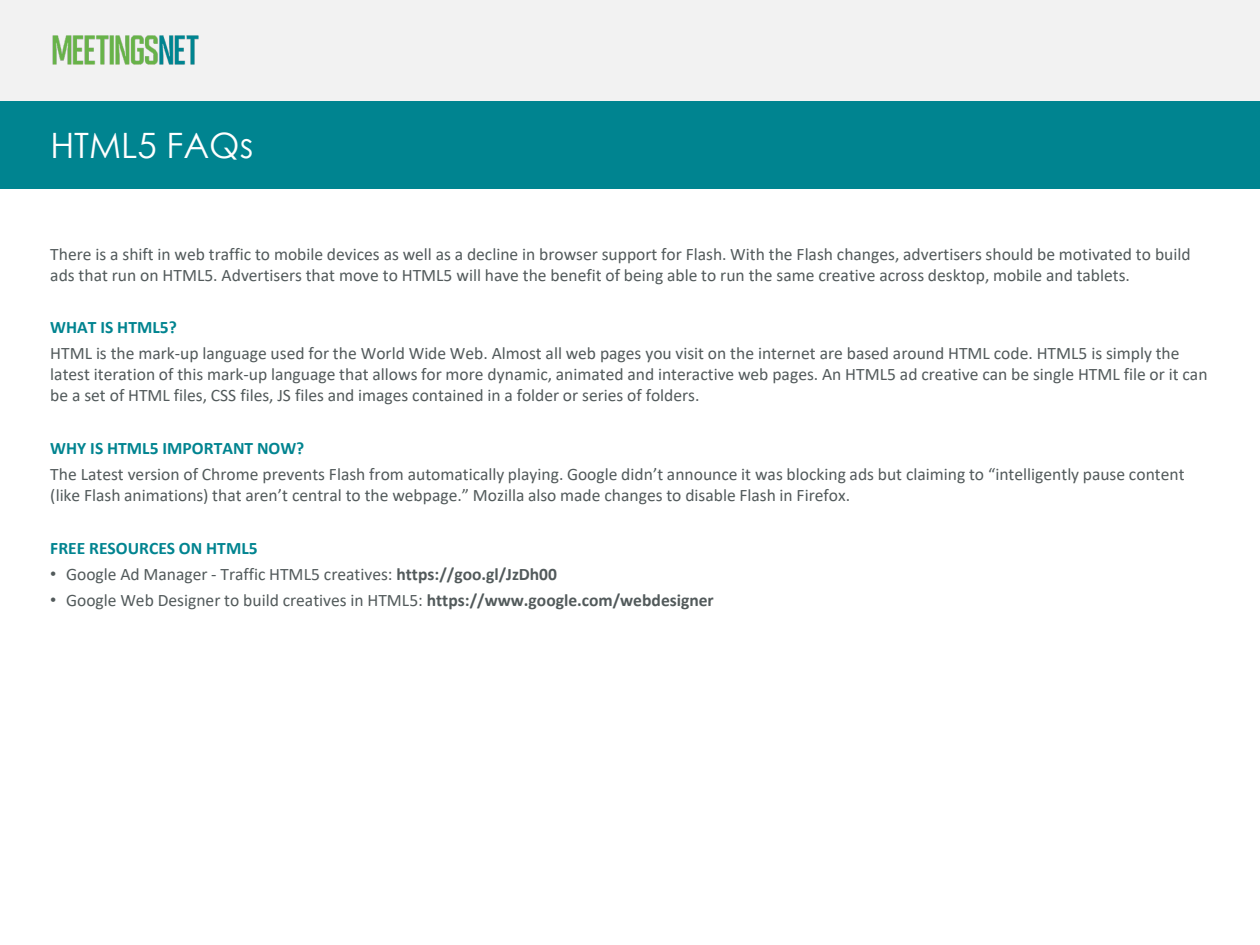
<style>
.page{position:relative;width:1260px;height:945px;background:#fff}
.page>*{position:absolute;margin:0;border:0;box-sizing:border-box;transform-origin:0 0}
.t1{font:35px "Century Gothic";color:#fff}
.t2{font:17.5px/21px "Calibri";color:#525a5b}
.t3{font:700 17.5px "Calibri";color:#008490}
.s1{font-family:"Arial"}
.s2{font-weight:700}
</style>
<div class="page">
<div style="left:0;top:101px;width:1260px;height:88px;background:#008490"></div>
<div style="left:0;top:0;width:1260px;height:101px;background:#f2f2f2"></div>
<p class="t1" style="left:50px;top:121px;width:204px">HTML5 FAQs</p>
<p class="t2" style="left:50px;top:243px;width:1142px">There is a shift in web traffic to mobile devices as well as a decline in browser support for Flash. With the Flash changes, advertisers should be motivated to build ads that run on HTML5. Advertisers that move to HTML5 will have the benefit of being able to run the same creative across desktop, mobile and tablets.</p>
<p class="t3" style="left:50px;top:315px;width:128px">WHAT IS HTML5?</p>
<p class="t2" style="left:50px;top:343px;width:1159px">HTML is the mark-up language used for the World Wide Web. Almost all web pages you visit on the internet are based around HTML code. HTML5 is simply the latest iteration of this mark-up language that allows for more dynamic, animated and interactive web pages. An HTML5 ad creative can be single HTML file or it can be a set of HTML files, CSS files, JS files and images contained in a folder or series of folders.</p>
<p class="t3" style="left:50px;top:436px;width:256px">WHY IS HTML5 IMPORTANT NOW?</p>
<p class="t2" style="left:50px;top:463px;width:1136px">The Latest version of Chrome prevents Flash from automatically playing. Google didn’t announce it was blocking ads but claiming to “intelligently pause content (like Flash animations) that aren’t central to the webpage.” Mozilla also made changes to disable Flash in Firefox.</p>
<p class="t3" style="left:50px;top:536px;width:209px">FREE RESOURCES ON HTML5</p>
<p class="t2" style="left:50px;top:563px;width:508px"><span class="s1">•</span> Google Ad Manager - Traffic HTML5 creatives: <span class="s2">https://goo.gl/JzDh00</span></p>
<p class="t2" style="left:50px;top:589px;width:665px"><span class="s1">•</span> Google Web Designer to build creatives in HTML5: <span class="s2">https://www.google.com/webdesigner</span></p>
</div>
